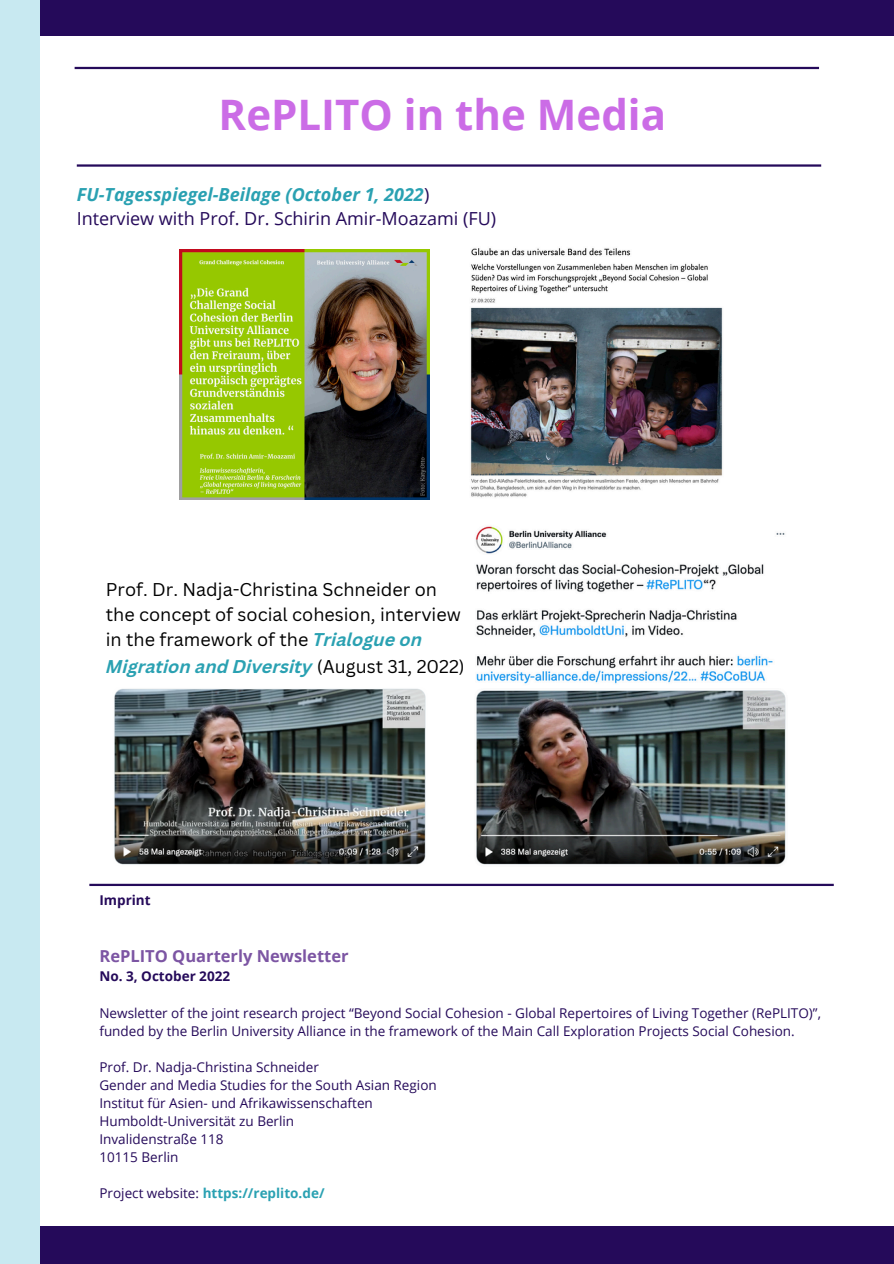
<style>
.page{position:relative;width:894px;height:1264px;background:#fff}
.page>*{position:absolute;margin:0;border:0;box-sizing:border-box;transform-origin:0 0}
.t1{font:700 42px "Open Sans";color:#cb6ce6}
.t2{font:18px/24.8px "Canva Sans";color:#000}
.t3{font:18px/24.8px "Open Sans";color:#250a5a}
.t4{font:italic 700 18px "Canva Sans";color:#2aa1b2}
.t5{font:700 16.5px "Open Sans";color:#7c55a3}
.t6{font:13.5px/18px "Open Sans";color:#250a5a}
.t7{font:700 13.5px "Open Sans";color:#2aa1b2}
.t8{font:700 13.5px "Open Sans";color:#250a5a}
.s1{font-weight:700;font-style:italic;color:#2aa1b2}
.s2{font-weight:400;font-style:normal;color:#000}
.s3{font-weight:400;color:#250a5a}
</style>
<div class="page">
<div style="left:0;top:1225px;width:893px;height:38px;background:#250a5a"></div>
<div style="left:0;top:0;width:893px;height:36px;background:#250a5a"></div>
<hr style="left:75px;top:67px;width:743px;height:2px;background:#250a5a">
<hr style="left:77px;top:164px;width:744px;height:3px;background:#250a5a">
<hr style="left:89px;top:883px;width:744px;height:3px;background:#250a5a">
<div style="left:0;top:0;width:39px;height:1263px;background:#c8e9f1"></div>
<img style="left:470px;top:248px;width:253px;height:250px">
<img style="left:114px;top:688px;width:312px;height:177px">
<img style="left:475px;top:526px;width:311px;height:339px">
<img style="left:179px;top:250px;width:250px;height:250px">
<p class="t1" style="left:218px;top:85px;width:449px">RePLITO in the Media</p>
<p class="t3" style="left:77px;top:181px;width:421px"><span class="s1">FU-Tagesspiegel-Beilage (October 1, 2022</span>)<br>Interview with Prof. Dr. Schirin Amir-Moazami (FU)</p>
<h2 class="t2" style="left:106px;top:577px;width:356px">Prof. Dr. Nadja-Christina Schneider on the concept of social cohesion, interview in the framework of the <span class="s1">Trialogue on</span></h2>
<h2 class="t4" style="left:106px;top:659px;width:360px">Migration and Diversity <span class="s2">(August 31, 2022)</span></h2>
<h1 class="t8" style="left:99px;top:890px;width:53px">Imprint</h1>
<p class="t5" style="left:99px;top:944px;width:250px">RePLITO Quarterly Newsletter</p>
<p class="t8" style="left:99px;top:967px;width:132px">No. 3, October 2022</p>
<h3 class="t6" style="left:99px;top:1003px;width:722px">Newsletter of the joint research project “Beyond Social Cohesion - Global Repertoires of Living Together (RePLITO)”, funded by the Berlin University Alliance in the framework of the Main Call Exploration Projects Social Cohesion.</h3>
<p class="t6" style="left:99px;top:1057px;width:221px">Prof. Dr. Nadja-Christina Schneider</p>
<p class="t6" style="left:99px;top:1075px;width:339px">Gender and Media Studies for the South Asian Region</p>
<h3 class="t6" style="left:99px;top:1093px;width:275px">Institut für Asien- und Afrikawissenschaften</h3>
<p class="t6" style="left:99px;top:1111px;width:196px">Humboldt-Universität zu Berlin</p>
<p class="t6" style="left:99px;top:1129px;width:126px">Invalidenstraße 118</p>
<p class="t6" style="left:99px;top:1147px;width:80px">10115 Berlin</p>
<h4 class="t7" style="left:99px;top:1183px;width:226px"><span class="s3">Project website:</span> https://replito.de/</h4>
</div>
